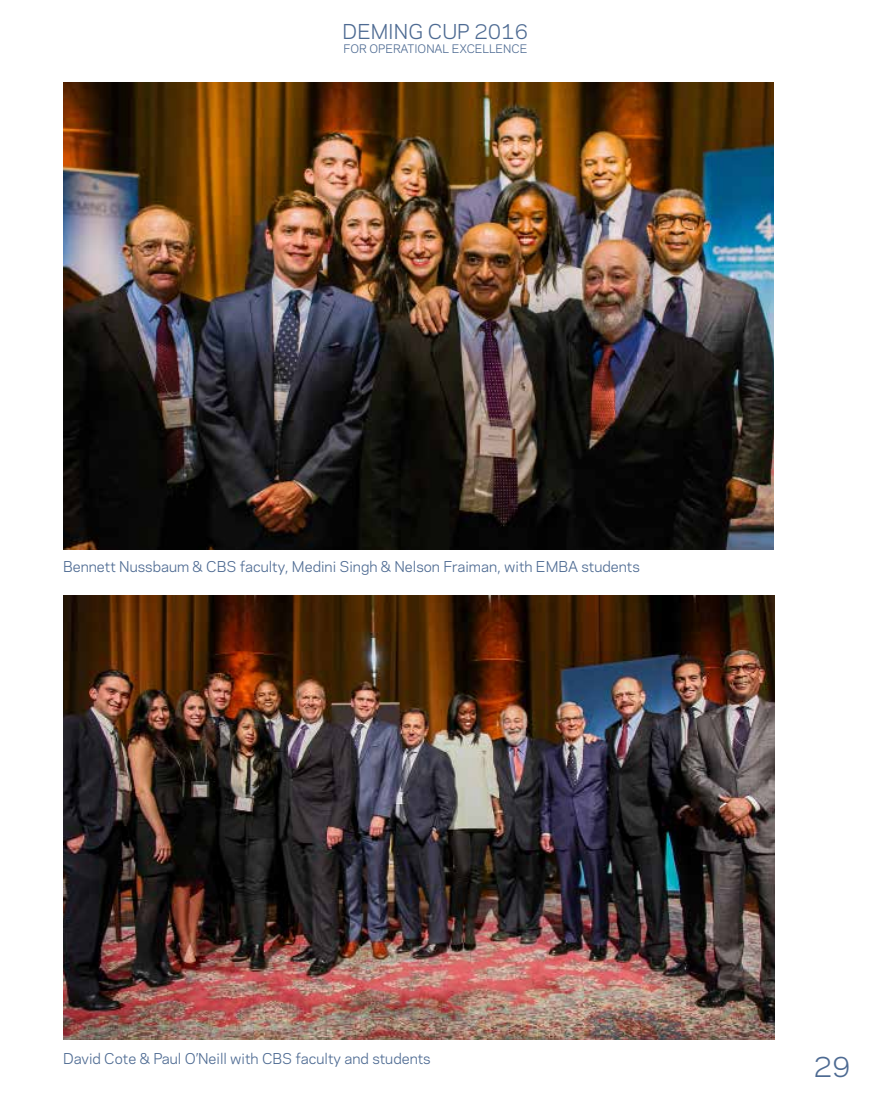
<style>
.page{position:relative;width:871px;height:1119px;background:#fff}
.page>*{position:absolute;margin:0;border:0;box-sizing:border-box;transform-origin:0 0}
.t1{font:26.25px "Galaxie Polaris";color:#4d6a92}
.t2{font:19.25px "Galaxie Polaris";color:#4d6a92}
.t3{font:14px "Galaxie Polaris";color:#4d6a92}
.t4{font:11.03px "Galaxie Polaris";color:#4d6a92}
</style>
<div class="page">
<img style="left:63px;top:82px;width:710px;height:467px">
<img style="left:63px;top:596px;width:711px;height:443px">
<h2 class="t2" style="left:342px;top:17px;width:187px">DEMING CUP 2016</h2>
<p class="t4" style="left:343px;top:41px;width:185px">FOR OPERATIONAL EXCELLENCE</p>
<p class="t3" style="left:63px;top:556px;width:578px">Bennett Nussbaum &amp; CBS faculty, Medini Singh &amp; Nelson Fraiman, with EMBA students</p>
<p class="t3" style="left:63px;top:1048px;width:369px">David Cote &amp; Paul O’Neill with CBS faculty and students</p>
<h1 class="t1" style="left:813px;top:1046px;width:38px">29</h1>
</div>
